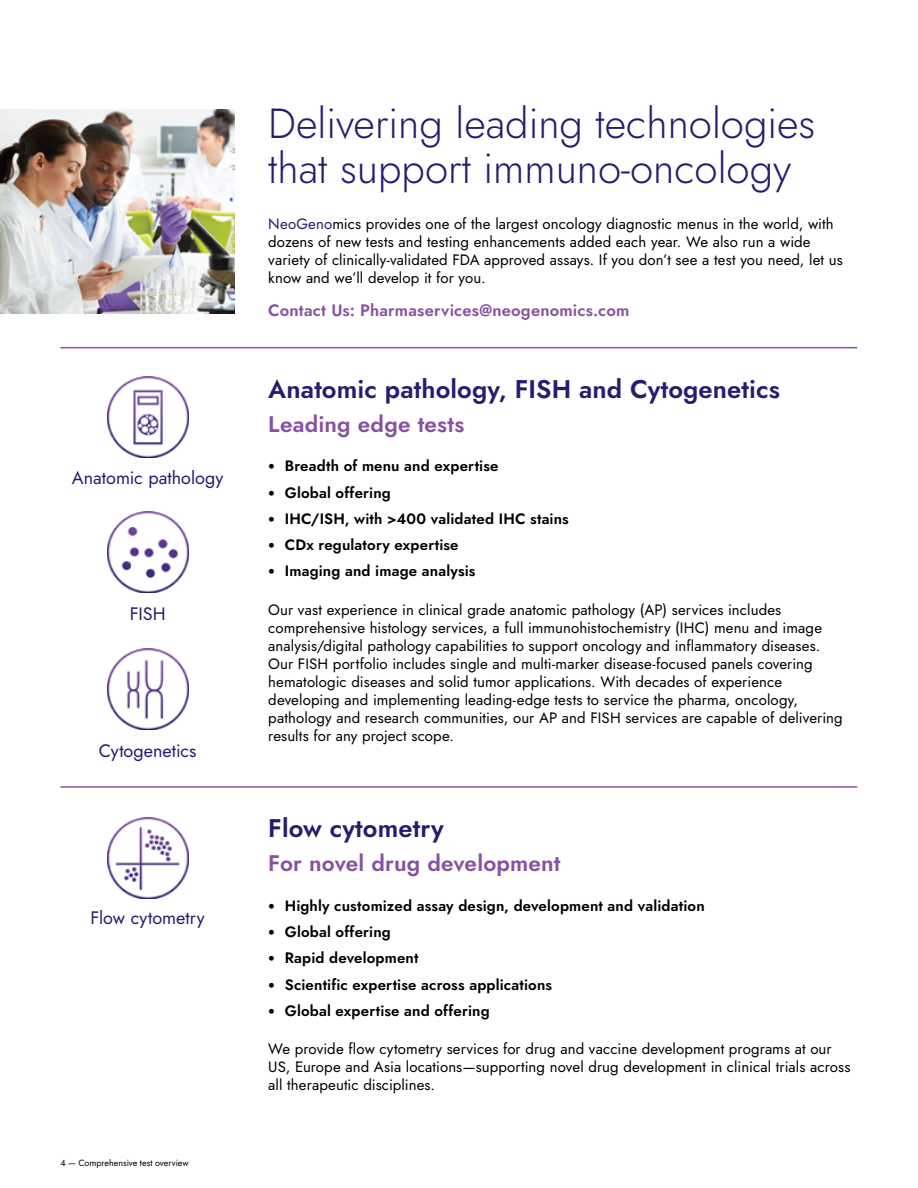
<style>
.page{position:relative;width:918px;height:1188px;background:#fff}
.page>*{position:absolute;margin:0;border:0;box-sizing:border-box;transform-origin:0 0}
.t1{font:300 42px/45px "Jost";color:#271d70}
.t2{font:600 25.5px "Jost";letter-spacing:.005em;color:#271d70}
.t3{font:600 22.5px "Jost";letter-spacing:.01em;color:#8752a1}
.t4{font:18px "Jost";color:#271d70}
.t5{font:600 16.5px "Jost";letter-spacing:.01em;color:#8752a1}
.t6{font:15px/18px "Jost";letter-spacing:.005em;color:#000}
.t7{font:600 15px "Jost";letter-spacing:.01em;color:#000}
.t8{font:9px "Jost";letter-spacing:-.005em;color:#000}
.s1{color:#271d70}
.s2{font-family:"Avenir Next";font-weight:400;font-size:13.5px}
</style>
<div class="page">
<img style="left:107px;top:648px;width:81px;height:81px">
<img style="left:107px;top:512px;width:81px;height:81px">
<img style="left:107px;top:377px;width:81px;height:81px">
<hr style="left:60px;top:786px;width:797px;height:2px;background:#8752a1">
<hr style="left:60px;top:347px;width:797px;height:1px;background:#8752a1">
<img style="left:107px;top:817px;width:81px;height:81px">
<img style="left:0;top:109px;width:235px;height:204px">
<p class="t4" style="left:72px;top:465px;width:153px">Anatomic pathology</p>
<p class="t4" style="left:130px;top:602px;width:37px">FISH</p>
<p class="t4" style="left:99px;top:738px;width:99px">Cytogenetics</p>
<p class="t4" style="left:91px;top:905px;width:116px">Flow cytometry</p>
<p class="t8" style="left:60px;top:1157px;width:130px">4 — Comprehensive test overview</p>
<h1 class="t1" style="left:268px;top:101px;width:549px">Delivering leading technologies that support immuno-oncology</h1>
<p class="t6" style="left:268px;top:214px;width:576px"><span class="s1">NeoGeno</span>mics provides one of the largest oncology diagnostic menus in the world, with dozens of new tests and testing enhancements added each year. We also run a wide variety of clinically-validated FDA approved assays. If you don’t see a test you need, let us know and we’ll develop it for you.</p>
<p class="t5" style="left:268px;top:299px;width:363px">Contact Us: Pharmaservices@neogenomics.com</p>
<h2 class="t2" style="left:268px;top:372px;width:513px">Anatomic pathology, FISH and Cytogenetics</h2>
<h3 class="t3" style="left:268px;top:408px;width:198px">Leading edge tests</h3>
<p class="t7" style="left:268px;top:456px;width:232px"><span class="s2">•</span> Breadth of menu and expertise</p>
<p class="t7" style="left:268px;top:482px;width:124px"><span class="s2">•</span> Global offering</p>
<p class="t7" style="left:268px;top:508px;width:302px"><span class="s2">•</span> IHC/ISH, with &gt;400 validated IHC stains</p>
<p class="t7" style="left:268px;top:535px;width:192px"><span class="s2">•</span> CDx regulatory expertise</p>
<p class="t7" style="left:268px;top:561px;width:209px"><span class="s2">•</span> Imaging and image analysis</p>
<p class="t6" style="left:268px;top:600px;width:576px">Our vast experience in clinical grade anatomic pathology (AP) services includes comprehensive histology services, a full immunohistochemistry (IHC) menu and image analysis/digital pathology capabilities to support oncology and inflammatory diseases.<br>Our FISH portfolio includes single and multi-marker disease-focused panels covering hematologic diseases and solid tumor applications. With decades of experience developing and implementing leading-edge tests to service the pharma, oncology, pathology and research communities, our AP and FISH services are capable of delivering results for any project scope.</p>
<h2 class="t2" style="left:268px;top:811px;width:177px">Flow cytometry</h2>
<h3 class="t3" style="left:268px;top:848px;width:294px">For novel drug development</h3>
<p class="t7" style="left:268px;top:895px;width:438px"><span class="s2">•</span> Highly customized assay design, development and validation</p>
<p class="t7" style="left:268px;top:922px;width:124px"><span class="s2">•</span> Global offering</p>
<p class="t7" style="left:268px;top:948px;width:152px"><span class="s2">•</span> Rapid development</p>
<p class="t7" style="left:268px;top:974px;width:285px"><span class="s2">•</span> Scientific expertise across applications</p>
<p class="t7" style="left:268px;top:1000px;width:223px"><span class="s2">•</span> Global expertise and offering</p>
<p class="t6" style="left:268px;top:1040px;width:584px">We provide flow cytometry services for drug and vaccine development programs at our<br>US, Europe and Asia locations—supporting novel drug development in clinical trials across all therapeutic disciplines.</p>
</div>
